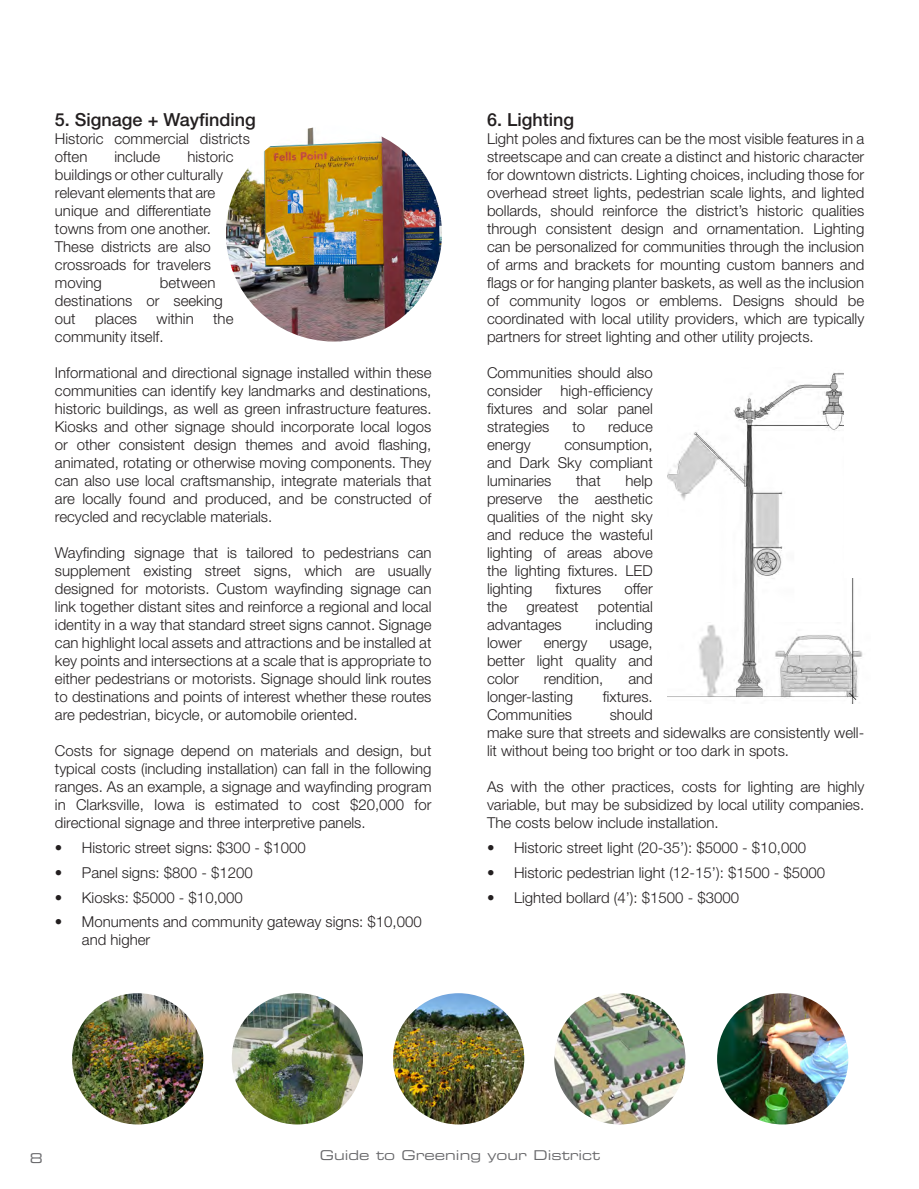
<style>
.page{position:relative;width:919px;height:1189px;background:#fff}
.page>*{position:absolute;margin:0;border:0;box-sizing:border-box;transform-origin:0 0}
.t1{font:500 18px "Helvetica Neue";color:#231f20}
.t2{font:300 15px/18px "Helvetica Neue";color:#231f20;text-align:justify}
.t3{font:13.5px "Eurostile Extended Two";color:#69696c}
</style>
<div class="page">
<img style="left:226px;top:125px;width:216px;height:216px;border-radius:108px">
<img style="left:717px;top:993px;width:131px;height:131px;border-radius:66px">
<img style="left:72px;top:993px;width:131px;height:131px;border-radius:66px">
<img style="left:393px;top:993px;width:131px;height:131px;border-radius:66px">
<img style="left:232px;top:993px;width:131px;height:131px;border-radius:66px">
<img style="left:554px;top:993px;width:131px;height:131px;border-radius:66px">
<img style="left:668px;top:372px;width:195px;height:331px">
<div style="left:844px;top:362px;width:30px;height:215px;background:#fff"></div>
<p class="t1" style="left:55px;top:109px;width:202px">5. Signage + Wayfinding</p>
<p class="t2" style="left:55px;top:129px;width:197px">Historic commercial districts often</p>
<p class="t2" style="left:55px;top:147px;width:180px;text-align:left;text-indent:132px">historic buildings or other culturally relevant elements that are unique and differentiate towns from one another.<br>These districts are also crossroads for travelers moving</p>
<p class="t2" style="left:114px;top:147px;width:47px">include</p>
<p class="t2" style="left:55px;top:273px;width:169px;text-align:left;text-indent:105px">between destinations or seeking out</p>
<p class="t2" style="left:95px;top:309px;width:43px">places</p>
<p class="t2" style="left:157px;top:309px;width:39px">within</p>
<p class="t2" style="left:213px;top:309px;width:22px">the</p>
<p class="t2" style="left:55px;top:327px;width:110px">community itself.</p>
<p class="t2" style="left:55px;top:363px;width:378px">Informational and directional signage installed within these communities can identify key landmarks and destinations, historic buildings, as well as green infrastructure features.<br>Kiosks and other signage should incorporate local logos or other consistent design themes and avoid flashing, animated, rotating or otherwise moving components. They can also use local craftsmanship, integrate materials that are locally found and produced, and be constructed of recycled and recyclable materials.</p>
<p class="t2" style="left:55px;top:543px;width:378px">Wayfinding signage that is tailored to pedestrians can supplement existing street signs, which are usually designed for motorists. Custom wayfinding signage can link together distant sites and reinforce a regional and local identity in a way that standard street signs cannot. Signage can highlight local assets and attractions and be installed at key points and intersections at a scale that is appropriate to either pedestrians or motorists. Signage should link routes to destinations and points of interest whether these routes are pedestrian, bicycle, or automobile oriented.</p>
<p class="t2" style="left:55px;top:741px;width:378px">Costs for signage depend on materials and design, but typical costs (including installation) can fall in the following ranges. As an example, a signage and wayfinding program in Clarksville, Iowa is estimated to cost $20,000 for directional signage and three interpretive panels.</p>
<p class="t2" style="left:55px;top:838px;width:252px">• Historic street signs: $300 - $1000</p>
<p class="t2" style="left:55px;top:863px;width:199px">• Panel signs: $800 - $1200</p>
<p class="t2" style="left:55px;top:888px;width:189px">• Kiosks: $5000 - $10,000</p>
<p class="t2" style="left:82px;top:912px;width:341px;text-indent:-27px">• Monuments and community gateway signs: $10,000 and higher</p>
<p class="t1" style="left:487px;top:109px;width:89px">6. Lighting</p>
<p class="t2" style="left:487px;top:129px;width:379px">Light poles and fixtures can be the most visible features in a streetscape and can create a distinct and historic character for downtown districts. Lighting choices, including those for overhead street lights, pedestrian scale lights, and lighted bollards, should reinforce the district’s historic qualities through consistent design and ornamentation. Lighting can be personalized for communities through the inclusion of arms and brackets for mounting custom banners and flags or for hanging planter baskets, as well as the inclusion of community logos or emblems. Designs should be coordinated with local utility providers, which are typically partners for street lighting and other utility projects.</p>
<p class="t2" style="left:487px;top:363px;width:167px">Communities should also consider high-efficiency fixtures and solar panel strategies</p>
<p class="t2" style="left:572px;top:417px;width:14px">to</p>
<p class="t2" style="left:608px;top:417px;width:46px">reduce</p>
<p class="t2" style="left:487px;top:435px;width:167px;text-indent:77px">consumption, and Dark Sky compliant luminaries</p>
<p class="t2" style="left:487px;top:435px;width:45px">energy</p>
<p class="t2" style="left:487px;top:471px;width:167px;text-indent:139px">help preserve the aesthetic qualities of the night sky and reduce the wasteful lighting of areas above the lighting fixtures. LED lighting</p>
<p class="t2" style="left:576px;top:471px;width:26px">that</p>
<p class="t2" style="left:555px;top:579px;width:47px">fixtures</p>
<p class="t2" style="left:624px;top:579px;width:30px">offer</p>
<p class="t2" style="left:487px;top:597px;width:22px">the</p>
<p class="t2" style="left:526px;top:597px;width:54px">greatest</p>
<p class="t2" style="left:598px;top:597px;width:57px">potential</p>
<p class="t2" style="left:487px;top:615px;width:76px">advantages</p>
<p class="t2" style="left:595px;top:615px;width:59px">including</p>
<p class="t2" style="left:487px;top:633px;width:36px">lower</p>
<p class="t2" style="left:544px;top:633px;width:45px">energy</p>
<p class="t2" style="left:487px;top:633px;width:167px;text-indent:122px">usage, better light quality and color</p>
<p class="t2" style="left:544px;top:669px;width:61px">rendition,</p>
<p class="t2" style="left:628px;top:669px;width:26px">and</p>
<p class="t2" style="left:487px;top:687px;width:88px">longer-lasting</p>
<p class="t2" style="left:603px;top:687px;width:51px">fixtures.</p>
<p class="t2" style="left:487px;top:705px;width:86px">Communities</p>
<p class="t2" style="left:487px;top:705px;width:379px;text-align:left;text-indent:123px">should<br>make sure that streets and sidewalks are consistently well&shy;lit without being too bright or too dark in spots.</p>
<p class="t2" style="left:487px;top:777px;width:379px">As with the other practices, costs for lighting are highly variable, but may be subsidized by local utility companies.<br>The costs below include installation.</p>
<p class="t2" style="left:487px;top:838px;width:321px">• Historic street light (20-35’): $5000 - $10,000</p>
<p class="t2" style="left:487px;top:863px;width:340px">• Historic pedestrian light (12-15’): $1500 - $5000</p>
<p class="t2" style="left:487px;top:888px;width:254px">• Lighted bollard (4’): $1500 - $3000</p>
<p class="t3" style="left:30px;top:1148px;width:15px">8</p>
<p class="t3" style="left:320px;top:1145px;width:282px">Guide to Greening your District</p>
</div>
